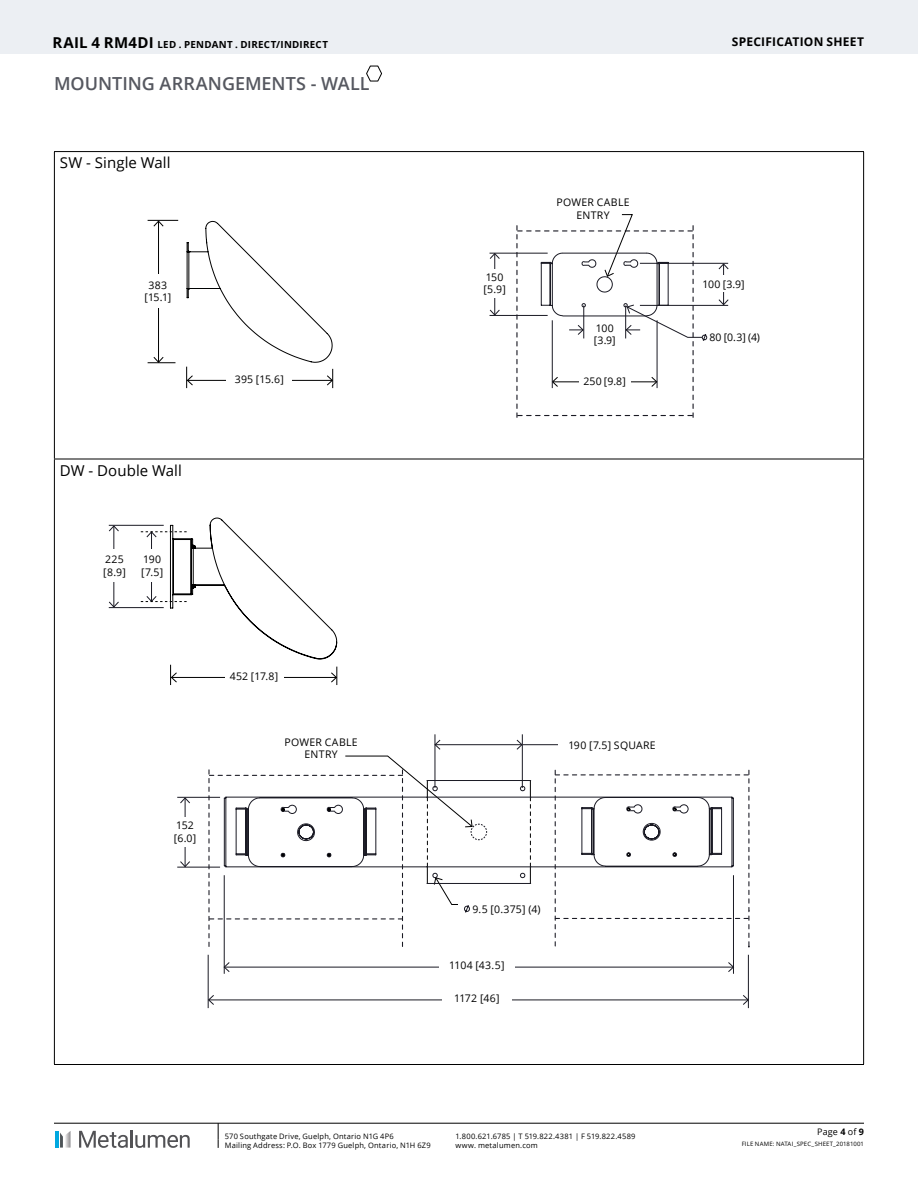
<style>
.page{position:relative;width:918px;height:1188px;background:#fff}
.page>*{position:absolute;margin:0;border:0;box-sizing:border-box;transform-origin:0 0}
.t1{font:600 18px "Open Sans";color:#565860}
.t2{font:15px "Open Sans";letter-spacing:.005em;color:#000}
.t3{font:700 12px "Open Sans";letter-spacing:.02em;color:#000}
.t4{font:10.5px/12.6px "Open Sans";letter-spacing:.025em;color:#000}
.t5{font:700 9.75px "Open Sans";letter-spacing:.025em;color:#000}
.t6{font:9px "Open Sans";letter-spacing:.02em;color:#000}
.t7{font:7.5px/9px "Open Sans";letter-spacing:.025em;color:#000}
.t8{font:6px "Open Sans";letter-spacing:.02em;color:#000}
.s1{font-size:15px}
.s2{font-weight:700}
</style>
<div class="page">
<svg style="left:218px;top:1124px;width:1px;height:24px"></svg>
<hr style="left:55px;top:1131px;width:3px;height:17px;background:#01a8e0">
<svg style="left:60px;top:1131px;width:11px;height:17px"></svg>
<svg style="left:79px;top:1131px;width:49px;height:17px"></svg>
<hr style="left:130px;top:1130px;width:3px;height:18px;background:#525255">
<svg style="left:135px;top:1135px;width:55px;height:13px"></svg>
<hr style="left:54px;top:1123px;width:810px;height:1px;background:#000">
<div style="left:0;top:0;width:918px;height:54px;background:#eceff3"></div>
<svg style="left:366px;top:65px;width:16px;height:17px"></svg>
<hr style="left:54px;top:151px;width:810px;height:1px;background:#000">
<hr style="left:54px;top:152px;width:1px;height:307px;background:#000">
<hr style="left:863px;top:152px;width:1px;height:307px;background:#000">
<hr style="left:54px;top:459px;width:810px;height:1px;background:#000">
<hr style="left:54px;top:459px;width:1px;height:605px;background:#000">
<hr style="left:863px;top:459px;width:1px;height:605px;background:#000">
<hr style="left:54px;top:1064px;width:810px;height:1px;background:#000">
<hr style="left:494px;top:254px;width:1px;height:61px;background:#1a1a24">
<svg style="left:489px;top:253px;width:11px;height:6px"></svg>
<svg style="left:489px;top:309px;width:11px;height:7px"></svg>
<div style="left:478px;top:269px;width:34px;height:28px;background:#fff"></div>
<hr style="left:490px;top:253px;width:58px;height:1px;background:#1a1a24">
<hr style="left:490px;top:315px;width:58px;height:1px;background:#1a1a24">
<hr style="left:640px;top:263px;width:88px;height:1px;background:#1a1a24">
<hr style="left:640px;top:305px;width:88px;height:1px;background:#1a1a24">
<hr style="left:723px;top:264px;width:1px;height:41px;background:#1a1a24">
<svg style="left:718px;top:263px;width:11px;height:7px"></svg>
<svg style="left:718px;top:299px;width:11px;height:7px"></svg>
<div style="left:698px;top:275px;width:51px;height:17px;background:#fff"></div>
<hr style="left:109px;top:607px;width:55px;height:1px;background:#1a1a24">
<hr style="left:109px;top:525px;width:55px;height:1px;background:#1a1a24">
<hr style="left:114px;top:526px;width:1px;height:81px;background:#1a1a24">
<svg style="left:108px;top:601px;width:11px;height:7px"></svg>
<svg style="left:108px;top:525px;width:11px;height:7px"></svg>
<div style="left:100px;top:550px;width:29px;height:32px;background:#fff"></div>
<hr style="left:185px;top:798px;width:1px;height:69px;background:#1a1a24">
<svg style="left:180px;top:861px;width:11px;height:6px"></svg>
<svg style="left:180px;top:798px;width:10px;height:6px"></svg>
<hr style="left:209px;top:1000px;width:539px;height:1px;background:#1a1a24">
<svg style="left:209px;top:995px;width:5px;height:10px"></svg>
<svg style="left:742px;top:995px;width:6px;height:10px"></svg>
<hr style="left:224px;top:967px;width:509px;height:1px;background:#1a1a24">
<svg style="left:223px;top:962px;width:7px;height:11px"></svg>
<svg style="left:728px;top:962px;width:5px;height:10px"></svg>
<div style="left:166px;top:817px;width:38px;height:30px;background:#fff"></div>
<div style="left:442px;top:987px;width:70px;height:21px;background:#fff"></div>
<div style="left:439px;top:958px;width:75px;height:15px;background:#fff"></div>
<hr style="left:208px;top:955px;width:1px;height:53px;background:#1a1a24">
<hr style="left:177px;top:797px;width:43px;height:1px;background:#1a1a24">
<hr style="left:177px;top:867px;width:43px;height:1px;background:#1a1a24">
<hr style="left:224px;top:875px;width:1px;height:99px;background:#1a1a24">
<hr style="left:733px;top:875px;width:1px;height:99px;background:#1a1a24">
<hr style="left:522px;top:734px;width:1px;height:54px;background:#1a1a24">
<hr style="left:435px;top:734px;width:1px;height:54px;background:#1a1a24">
<hr style="left:748px;top:955px;width:1px;height:53px;background:#1a1a24">
<hr style="left:158px;top:221px;width:1px;height:141px;background:#000">
<svg style="left:153px;top:221px;width:11px;height:6px"></svg>
<svg style="left:186px;top:221px;width:147px;height:167px"></svg>
<svg style="left:141px;top:517px;width:197px;height:168px"></svg>
<svg style="left:148px;top:357px;width:27px;height:6px"></svg>
<hr style="left:148px;top:220px;width:30px;height:1px;background:#000">
<div style="left:227px;top:369px;width:65px;height:19px;background:#fff"></div>
<div style="left:225px;top:667px;width:59px;height:18px;background:#fff"></div>
<div style="left:138px;top:274px;width:40px;height:34px;background:#fff"></div>
<svg style="left:516px;top:214px;width:193px;height:203px"></svg>
<svg style="left:208px;top:739px;width:542px;height:209px"></svg>
<p class="t5" style="left:52px;top:38px;width:277px"><span class="s1">RAIL 4 RM4DI</span> LED . PENDANT . DIRECT/INDIRECT</p>
<p class="t3" style="left:732px;top:33px;width:134px">SPECIFICATION SHEET</p>
<h1 class="t1" style="left:54px;top:71px;width:317px">MOUNTING ARRANGEMENTS - WALL</h1>
<h2 class="t2" style="left:60px;top:153px;width:112px">SW - Single Wall</h2>
<p class="t4" style="left:145px;top:278px;width:28px;text-align:center">383 [15.1]</p>
<h2 class="t2" style="left:60px;top:460px;width:124px">DW - Double Wall</h2>
<p class="t4" style="left:103px;top:553px;width:24px">225 [8.9]</p>
<p class="t4" style="left:141px;top:553px;width:24px">190 [7.5]</p>
<p class="t4" style="left:235px;top:372px;width:51px">395 [15.6]</p>
<p class="t4" style="left:174px;top:819px;width:24px">152 [6.0]</p>
<p class="t4" style="left:230px;top:669px;width:50px">452 [17.8]</p>
<p class="t4" style="left:285px;top:735px;width:75px;text-align:center">POWER CABLE<br>ENTRY</p>
<p class="t4" style="left:557px;top:196px;width:75px;text-align:center">POWER CABLE<br>ENTRY</p>
<p class="t4" style="left:483px;top:270px;width:24px">150 [5.9]</p>
<p class="t4" style="left:703px;top:277px;width:43px">100 [3.9]</p>
<p class="t4" style="left:709px;top:330px;width:52px">80 [0.3] (4)</p>
<p class="t4" style="left:594px;top:321px;width:23px">100 [3.9]</p>
<p class="t4" style="left:583px;top:375px;width:44px">250 [9.8]</p>
<p class="t4" style="left:568px;top:738px;width:89px">190 [7.5] SQUARE</p>
<p class="t4" style="left:473px;top:902px;width:70px">9.5 [0.375] (4)</p>
<p class="t4" style="left:449px;top:959px;width:57px">1104 [43.5]</p>
<p class="t4" style="left:454px;top:991px;width:47px">1172 [46]</p>
<p class="t7" style="left:225px;top:1131px;width:207px">570 Southgate Drive, Guelph, Ontario N1G 4P6<br>Mailing Address: P.O. Box 1779 Guelph, Ontario, N1H 6Z9</p>
<p class="t7" style="left:455px;top:1131px;width:181px">1.800.621.6785 | T 519.822.4381 | F 519.822.4589 www. metalumen.com</p>
<p class="t6" style="left:817px;top:1125px;width:48px">Page <span class="s2">4</span> of <span class="s2">9</span></p>
<p class="t8" style="left:742px;top:1140px;width:124px">FILE NAME: NATAI_SPEC_SHEET_20181001</p>
</div>
